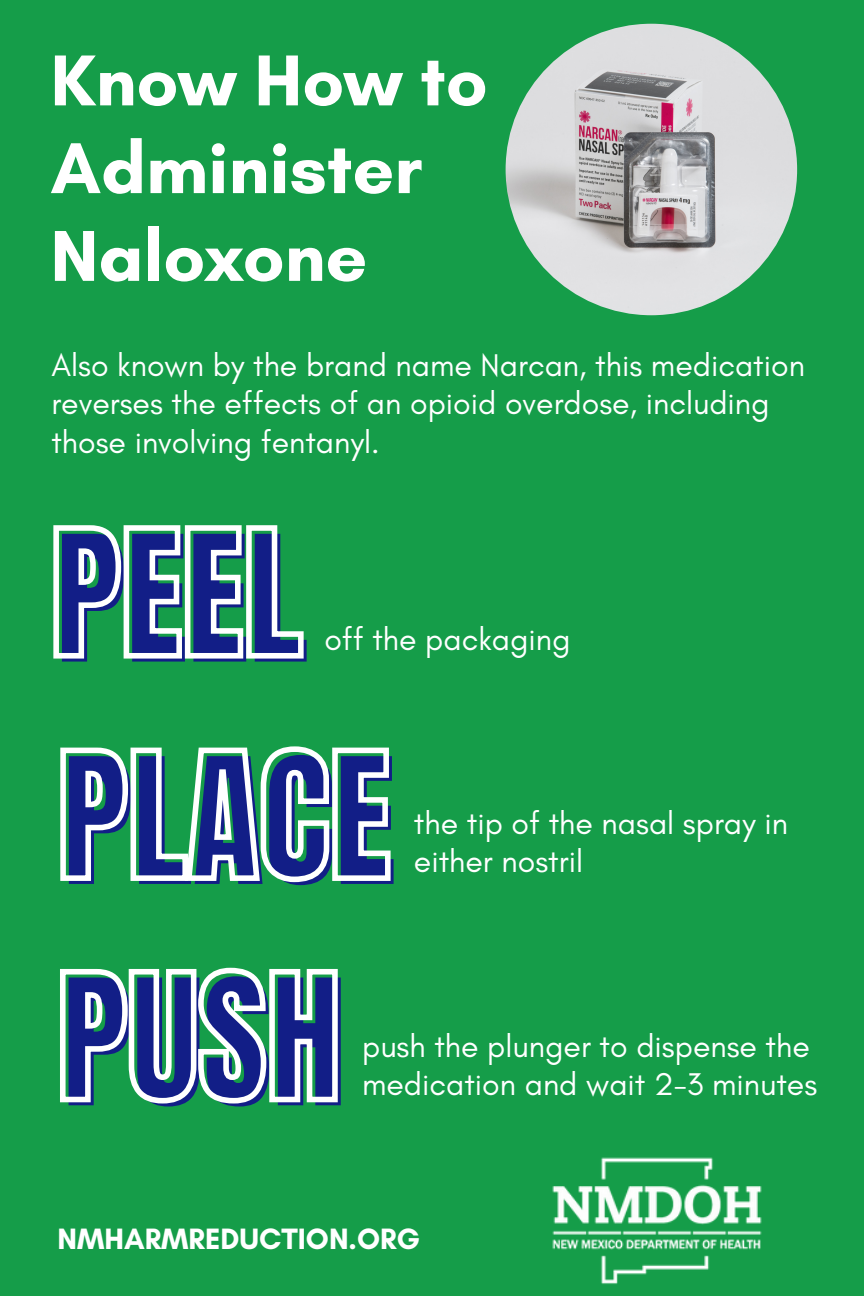
<style>
.page{position:relative;width:864px;height:1296px;background:#159d49}
.page>*{position:absolute;margin:0;border:0;box-sizing:border-box;transform-origin:0 0}
.t1{font:148.8px/222px "Anton";color:#121e87}
.t2{font:700 73.2px/87.6px "Glacial Indifference";color:#fff}
.t3{font:32.1px/38.4px "Glacial Indifference";color:#fff}
.t4{font:700 30px "Glacial Indifference";color:#fff}
</style>
<div class="page">
<img style="left:506px;top:24px;width:291px;height:291px;border-radius:50%">
<img style="left:552px;top:1157px;width:210px;height:127px">
<svg style="left:53px;top:525px;width:251px;height:134px"></svg>
<svg style="left:60px;top:746px;width:331px;height:137px"></svg>
<svg style="left:60px;top:967px;width:278px;height:137px"></svg>
<h2 class="t2" style="left:51px;top:36px;width:439px">Know How to<br>Administer<br>Naloxone</h2>
<p class="t3" style="left:51px;top:346px;width:755px">Also known by the brand name Narcan, this medication reverses the effects of an opioid overdose, including those involving fentanyl.</p>
<h1 class="t1" style="left:56px;top:490px;width:342px">PEEL<br>PLACE<br>PUSH</h1>
<p class="t3" style="left:324px;top:620px;width:248px">off the packaging</p>
<p class="t3" style="left:414px;top:804px;width:376px">the tip of the nasal spray in either nostril</p>
<p class="t3" style="left:362px;top:1026px;width:457px">push the plunger to dispense the medication and wait 2-3 minutes</p>
<p class="t4" style="left:57px;top:1220px;width:364px">NMHARMREDUCTION.ORG</p>
</div>
